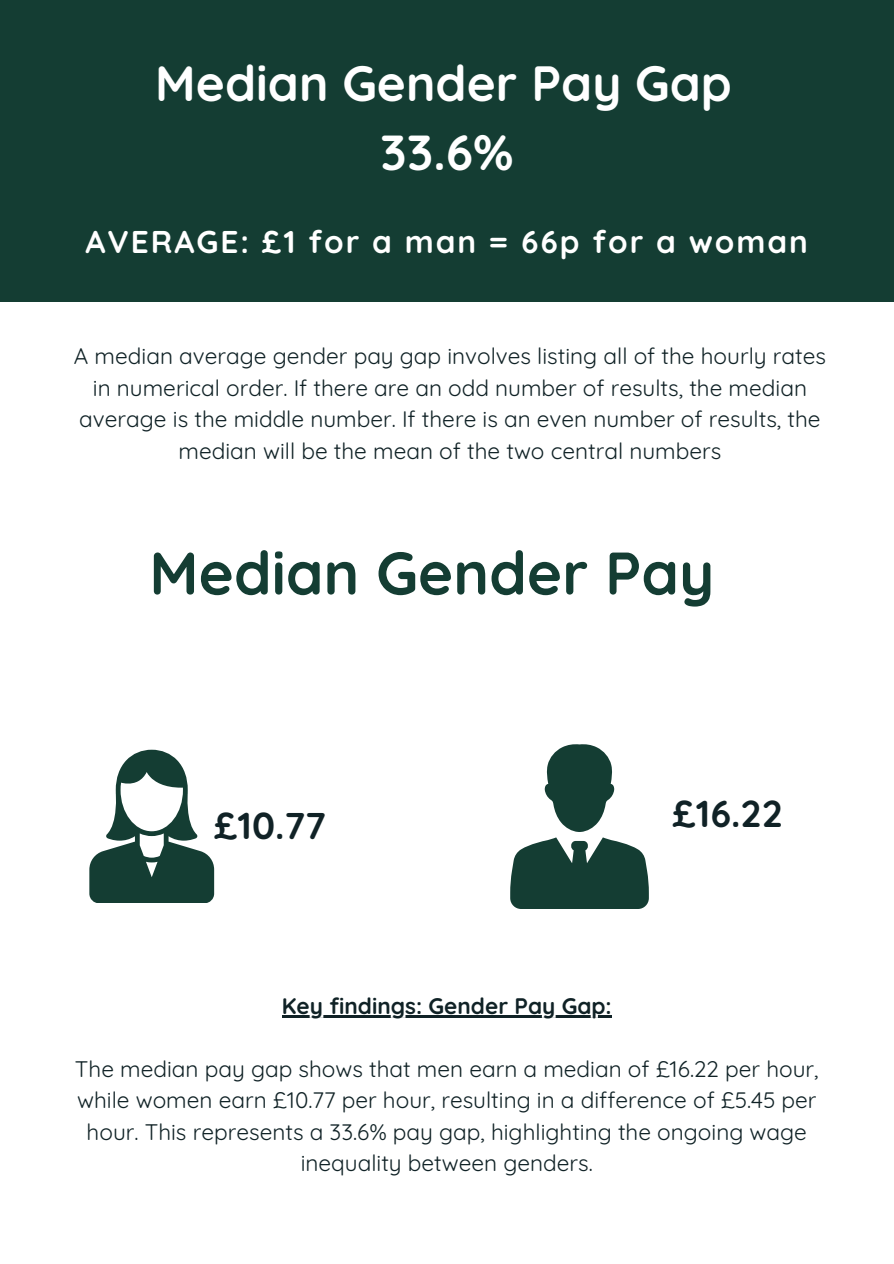
<style>
.page{position:relative;width:894px;height:1264px;background:#fff}
.page>*{position:absolute;margin:0;border:0;box-sizing:border-box;transform-origin:0 0}
.t1{font:700 60px "Quicksand";color:#143d33}
.t2{font:700 49.5px/68.7px "Quicksand";color:#fff;text-align:center}
.t3{font:700 37.5px "Quicksand";color:#102226}
.t4{font:700 31.5px "Quicksand";letter-spacing:.06em;color:#fff}
.t5{font:22.5px/31.5px "Quicksand";color:#102226;text-align:center}
.t6{font:700 22.5px "Quicksand";color:#102226}
</style>
<div class="page">
<div style="left:0;top:0;width:893px;height:301px;background:#143d33"></div>
<svg style="left:89px;top:749px;width:125px;height:153px"></svg>
<svg style="left:510px;top:744px;width:138px;height:165px"></svg>
<hr style="left:282px;top:1015px;width:329px;height:2px;background:#102226">
<p class="t2" style="left:155px;top:48px;width:578px">Median Gender Pay Gap<br>33.6%</p>
<h4 class="t4" style="left:86px;top:221px;width:723px">AVERAGE: £1 for a man = 66p for a woman</h4>
<h3 class="t5" style="left:74px;top:340px;width:753px">A median average gender pay gap involves listing all of the hourly rates in numerical order. If there are an odd number of results, the median average is the middle number. If there is an even number of results, the median will be the mean of the two central numbers</h3>
<h2 class="t1" style="left:149px;top:534px;width:566px">Median Gender Pay</h2>
<p class="t3" style="left:214px;top:801px;width:113px">£10.77</p>
<h1 class="t3" style="left:672px;top:789px;width:112px">£16.22</h1>
<p class="t6" style="left:282px;top:991px;width:331px">Key findings: Gender Pay Gap:</p>
<h3 class="t5" style="left:75px;top:1052px;width:745px">The median pay gap shows that men earn a median of £16.22 per hour, while women earn £10.77 per hour, resulting in a difference of £5.45 per hour. This represents a 33.6% pay gap, highlighting the ongoing wage inequality between genders.</h3>
</div>
